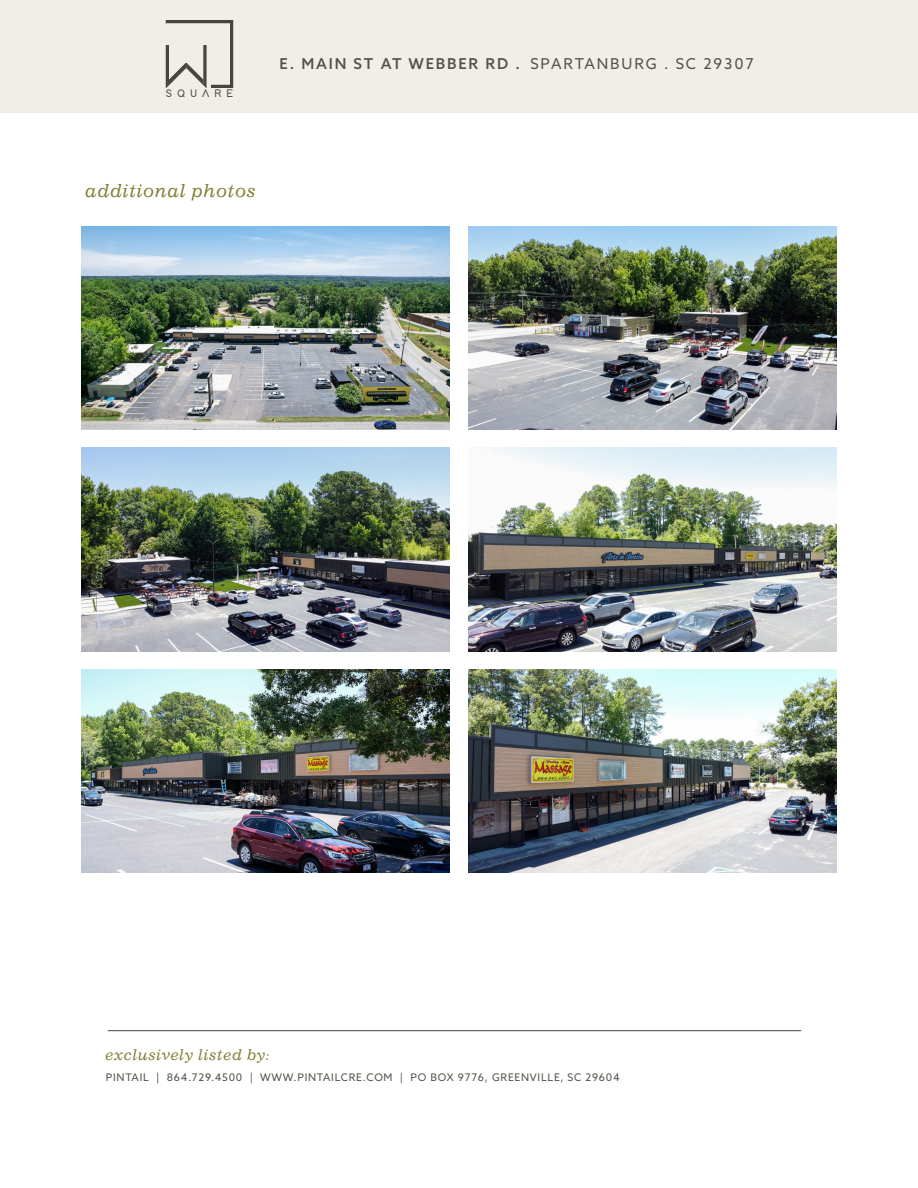
<style>
.page{position:relative;width:918px;height:1188px;background:#fff}
.page>*{position:absolute;margin:0;border:0;box-sizing:border-box;transform-origin:0 0}
.t1{font:italic 18px "Impressum Std";letter-spacing:.03em;color:#837f36}
.t2{font:500 15px "Azo Sans";letter-spacing:.12em;color:#53524a}
.t3{font:italic 15px "Impressum Std";letter-spacing:.03em;color:#837f36}
.t4{font:700 11.25px "Adam";color:#47463d}
.t5{font:10.5px "Azo Sans";letter-spacing:.07em;color:#53524a}
.s1{font-weight:400}
</style>
<div class="page">
<div style="left:0;top:0;width:918px;height:112px;background:#f0eee9"></div>
<hr style="left:108px;top:1030px;width:693px;height:1px;background:#40453d">
<img style="left:82px;top:227px;width:368px;height:203px">
<img style="left:468px;top:227px;width:368px;height:203px">
<img style="left:82px;top:448px;width:368px;height:203px">
<img style="left:468px;top:669px;width:368px;height:204px">
<img style="left:82px;top:669px;width:368px;height:204px">
<img style="left:468px;top:448px;width:368px;height:203px">
<hr style="left:166px;top:20px;width:64px;height:3px;background:#47463d">
<hr style="left:212px;top:85px;width:21px;height:3px;background:#47463d">
<hr style="left:230px;top:20px;width:3px;height:65px;background:#47463d">
<svg style="left:166px;top:45px;width:40px;height:43px"></svg>
<p class="t4" style="left:166px;top:89px;width:69px">S Q U A R E</p>
<p class="t2" style="left:280px;top:53px;width:476px">E. MAIN ST AT WEBBER RD . <span class="s1">SPARTANBURG . SC 29307</span></p>
<p class="t1" style="left:85px;top:179px;width:172px">additional photos</p>
<p class="t3" style="left:105px;top:1046px;width:166px">exclusively listed by:</p>
<p class="t5" style="left:106px;top:1070px;width:516px">PINTAIL | 864.729.4500 | WWW.PINTAILCRE.COM | PO BOX 9776, GREENVILLE, SC 29604</p>
</div>
